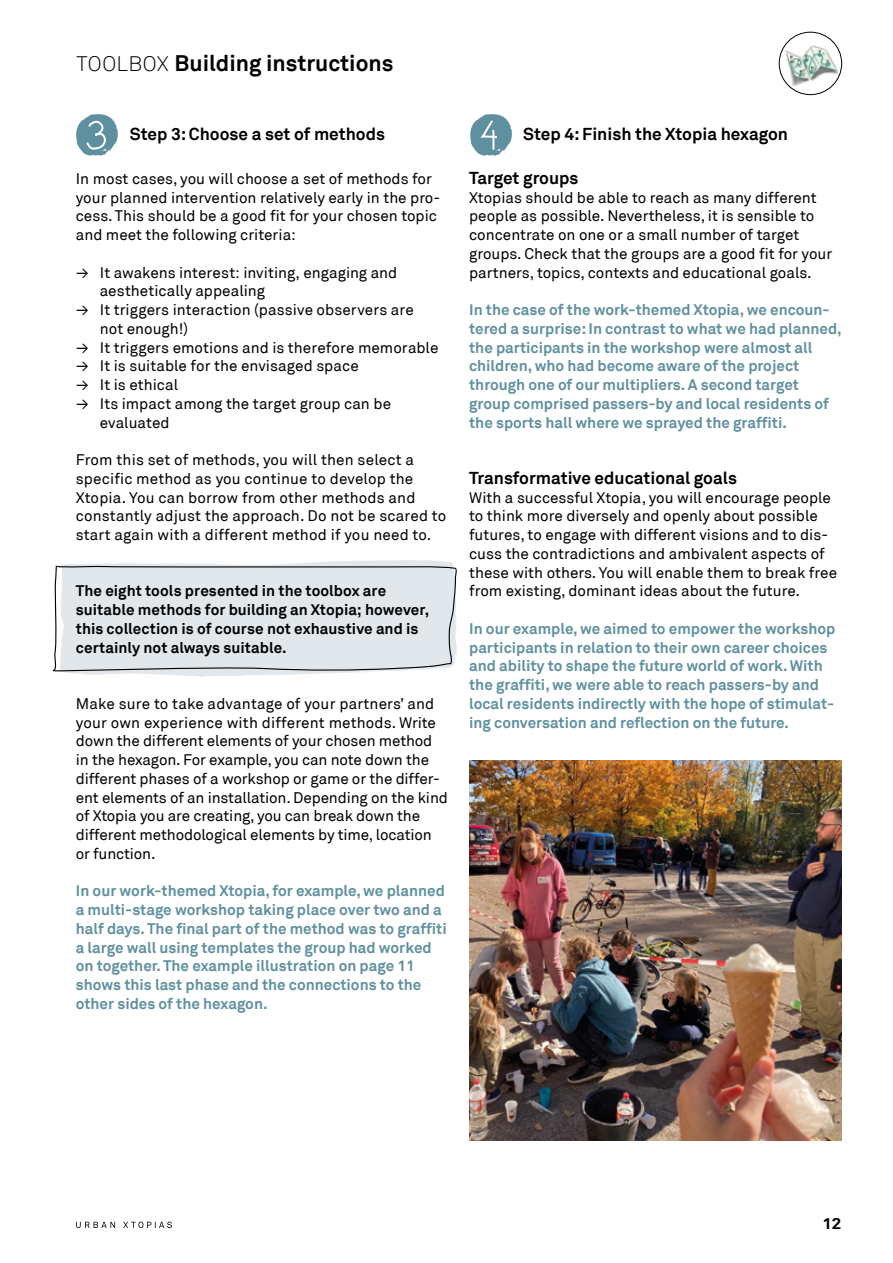
<style>
.page{position:relative;width:893px;height:1263px;background:#fff}
.page>*{position:absolute;margin:0;border:0;box-sizing:border-box;transform-origin:0 0}
.t1{font:700 22.5px "Akkurat";color:#000}
.t2{font:700 17.25px "Akkurat";color:#000}
.t3{font:700 15.75px "Akkurat";color:#000;scale:1.14 1}
.t4{font:15.3px/18.8px "Akkurat";color:#000}
.t5{font:700 15.3px/18.8px "Akkurat";color:#5f909f}
.t6{font:700 15.3px/18.8px "Akkurat";letter-spacing:.005em;color:#000}
.s1{font-weight:300;font-size:21px}
</style>
<div class="page">
<img style="left:779px;top:38px;width:63px;height:53px">
<div style="left:779px;top:32px;width:63px;height:63px;border:1px solid #000;border-radius:50%"></div>
<svg style="left:76px;top:1221px;width:96px;height:7px"></svg>
<svg style="left:61px;top:560px;width:392px;height:117px"></svg>
<svg style="left:76px;top:114px;width:42px;height:42px"></svg>
<svg style="left:53px;top:565px;width:404px;height:107px;background:#dbe1e4"></svg>
<svg style="left:470px;top:114px;width:42px;height:42px"></svg>
<img style="left:469px;top:760px;width:372px;height:380px">
<h1 class="t1" style="left:77px;top:49px;width:319px"><span class="s1">TOOLBOX</span> Building instructions</h1>
<p class="t2" style="left:130px;top:123px;width:257px">Step 3: Choose a set of methods</p>
<p class="t4" style="left:76px;top:169px;width:366px">In most cases, you will choose a set of methods for your planned intervention relatively early in the pro&shy;cess. This should be a good fit for your chosen topic and meet the following criteria:</p>
<p class="t4" style="left:100px;top:263px;width:299px;text-indent:-24px">→ It awakens interest: inviting, engaging and aesthetically appealing</p>
<p class="t4" style="left:100px;top:301px;width:316px;text-indent:-24px">→ It triggers interaction (passive observers are not enough!)</p>
<p class="t4" style="left:76px;top:338px;width:364px">→ It triggers emotions and is therefore memorable</p>
<p class="t4" style="left:76px;top:357px;width:284px">→ It is suitable for the envisaged space</p>
<p class="t4" style="left:76px;top:376px;width:104px">→ It is ethical</p>
<p class="t4" style="left:100px;top:394px;width:293px;text-indent:-24px">→ Its impact among the target group can be evaluated</p>
<p class="t4" style="left:76px;top:451px;width:372px">From this set of methods, you will then select a specific method as you continue to develop the Xtopia. You can borrow from other methods and constantly adjust the approach. Do not be scared to start again with a different method if you need to.</p>
<p class="t6" style="left:76px;top:582px;width:355px">The eight tools presented in the toolbox are suitable methods for building an Xtopia; however, this collection is of course not exhaustive and is certainly not always suitable.</p>
<p class="t4" style="left:76px;top:694px;width:374px">Make sure to take advantage of your partners’ and your own experience with different methods. Write down the different elements of your chosen method in the hexagon. For example, you can note down the different phases of a workshop or game or the differ&shy;ent elements of an installation. Depending on the kind of Xtopia you are creating, you can break down the different methodological elements by time, location or function.</p>
<p class="t5" style="left:76px;top:882px;width:372px">In our work-themed Xtopia, for example, we planned a multi-stage workshop taking place over two and a half days. The final part of the method was to graffiti a large wall using templates the group had worked on together. The example illustration on page 11 shows this last phase and the connections to the other sides of the hexagon.</p>
<p class="t2" style="left:523px;top:123px;width:266px">Step 4: Finish the Xtopia hexagon</p>
<p class="t2" style="left:469px;top:167px;width:111px">Target groups</p>
<p class="t4" style="left:469px;top:188px;width:365px">Xtopias should be able to reach as many different people as possible. Nevertheless, it is sensible to concentrate on one or a small number of target groups. Check that the groups are a good fit for your partners, topics, contexts and educational goals.</p>
<p class="t5" style="left:469px;top:300px;width:374px">In the case of the work-themed Xtopia, we encoun&shy;tered a surprise: In contrast to what we had planned, the participants in the workshop were almost all children, who had become aware of the project through one of our multipliers. A second target group comprised passers-by and local residents of the sports hall where we sprayed the graffiti.</p>
<p class="t2" style="left:469px;top:467px;width:269px">Transformative educational goals</p>
<p class="t4" style="left:469px;top:488px;width:369px">With a successful Xtopia, you will encourage people to think more diversely and openly about possible futures, to engage with different visions and to dis&shy;cuss the contradictions and ambivalent aspects of these with others. You will enable them to break free from existing, dominant ideas about the future.</p>
<p class="t5" style="left:469px;top:619px;width:368px">In our example, we aimed to empower the workshop participants in relation to their own career choices and ability to shape the future world of work. With the graffiti, we were able to reach passers-by and local residents indirectly with the hope of stimulat&shy;ing conversation and reflection on the future.</p>
<p class="t3" style="left:822px;top:1213px;width:18px">12</p>
</div>
